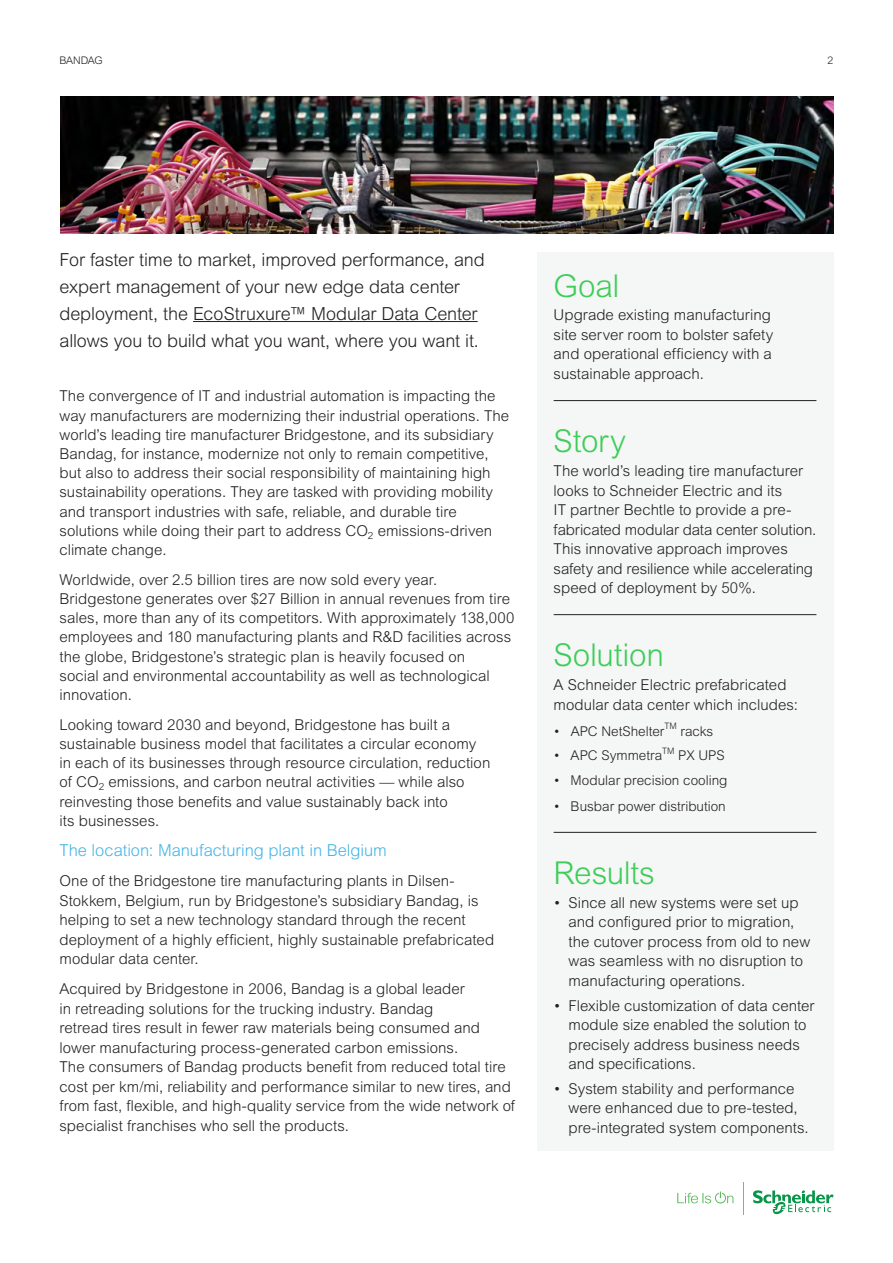
<style>
.page{position:relative;width:893px;height:1263px;background:#fff}
.page>*{position:absolute;margin:0;border:0;box-sizing:border-box;transform-origin:0 0}
.t1{font:300 31.5px "Arial MT Std";letter-spacing:-.01em;color:#3dcd58}
.t2{font:300 18px/27px "Arial MT Std";letter-spacing:-.005em;color:#231f20}
.t3{font:300 16.5px "Arial MT Std";letter-spacing:-.005em;color:#42b4e6}
.t4{font:300 15px/19.5px "Arial MT Std";color:#231f20}
.t5{font:300 13.5px "Arial MT Std";color:#231f20}
.t6{font:300 10.5px "Arial MT Std";letter-spacing:-.03em;color:#231f20}
.t7{font:300 8.85px "Arial MT Std";color:#231f20}
</style>
<div class="page">
<img style="left:60px;top:97px;width:773px;height:137px">
<svg style="left:677px;top:1191px;width:56px;height:12px"></svg>
<svg style="left:753px;top:1190px;width:81px;height:25px"></svg>
<hr style="left:743px;top:1182px;width:1px;height:32px;background:#9e9fa3">
<hr style="left:193px;top:321px;width:285px;height:1px;background:#231f20">
<div style="left:537px;top:253px;width:296px;height:898px;background:#f5f6f6"></div>
<hr style="left:554px;top:400px;width:262px;height:1px;background:#231f20">
<hr style="left:554px;top:614px;width:262px;height:1px;background:#231f20">
<hr style="left:554px;top:832px;width:262px;height:1px;background:#231f20">
<p class="t6" style="left:60px;top:54px;width:45px">BANDAG</p>
<p class="t6" style="left:828px;top:54px;width:7px">2</p>
<p class="t2" style="left:60px;top:246px;width:427px">For faster time to market, improved performance, and expert management of your new edge data center deployment, the EcoStruxure™ Modular Data Center allows you to build what you want, where you want it.</p>
<p class="t4" style="left:60px;top:386px;width:451px">The convergence of IT and industrial automation is impacting the way manufacturers are modernizing their industrial operations. The world’s leading tire manufacturer Bridgestone, and its subsidiary Bandag, for instance, modernize not only to remain competitive, but also to address their social responsibility of maintaining high sustainability operations. They are tasked with providing mobility and transport industries with safe, reliable, and durable tire solutions while doing their part to address CO<sub>2</sub> emissions-driven climate change.</p>
<p class="t4" style="left:60px;top:570px;width:457px">Worldwide, over 2.5 billion tires are now sold every year.<br>Bridgestone generates over $27 Billion in annual revenues from tire sales, more than any of its competitors. With approximately 138,000 employees and 180 manufacturing plants and R&amp;D facilities across the globe, Bridgestone’s strategic plan is heavily focused on<br>social and environmental accountability as well as technological innovation.</p>
<p class="t4" style="left:60px;top:715px;width:432px">Looking toward 2030 and beyond, Bridgestone has built a sustainable business model that facilitates a circular economy in each of its businesses through resource circulation, reduction of CO<sub>2</sub> emissions, and carbon neutral activities — while also reinvesting those benefits and value sustainably back into<br>its businesses.</p>
<p class="t3" style="left:60px;top:841px;width:329px">The location: Manufacturing plant in Belgium</p>
<p class="t4" style="left:60px;top:871px;width:436px">One of the Bridgestone tire manufacturing plants in Dilsen-Stokkem, Belgium, run by Bridgestone’s subsidiary Bandag, is helping to set a new technology standard through the recent deployment of a highly efficient, highly sustainable prefabricated modular data center.</p>
<p class="t4" style="left:60px;top:979px;width:457px">Acquired by Bridgestone in 2006, Bandag is a global leader<br>in retreading solutions for the trucking industry. Bandag<br>retread tires result in fewer raw materials being consumed and lower manufacturing process-generated carbon emissions.<br>The consumers of Bandag products benefit from reduced total tire cost per km/mi, reliability and performance similar to new tires, and from fast, flexible, and high-quality service from the wide network of specialist franchises who sell the products.</p>
<h1 class="t1" style="left:554px;top:268px;width:67px">Goal</h1>
<p class="t4" style="left:554px;top:305px;width:221px">Upgrade existing manufacturing site server room to bolster safety and operational efficiency with a sustainable approach.</p>
<h1 class="t1" style="left:554px;top:423px;width:74px">Story</h1>
<p class="t4" style="left:554px;top:461px;width:264px">The world’s leading tire manufacturer looks to Schneider Electric and its<br>IT partner Bechtle to provide a pre&shy;fabricated modular data center solution.<br>This innovative approach improves safety and resilience while accelerating speed of deployment by 50%.</p>
<h1 class="t1" style="left:554px;top:637px;width:112px">Solution</h1>
<p class="t4" style="left:554px;top:675px;width:246px">A Schneider Electric prefabricated modular data center which includes:</p>
<p class="t5" style="left:554px;top:724px;width:112px">• APC NetShelter</p>
<p class="t7" style="left:664px;top:721px;width:14px">TM</p>
<p class="t5" style="left:681px;top:724px;width:34px">racks</p>
<p class="t7" style="left:662px;top:745px;width:14px">TM</p>
<p class="t5" style="left:678px;top:748px;width:48px">PX UPS</p>
<p class="t5" style="left:554px;top:772px;width:175px">• Modular precision cooling</p>
<p class="t5" style="left:554px;top:798px;width:174px">• Busbar power distribution</p>
<p class="t5" style="left:554px;top:748px;width:110px">• APC Symmetra</p>
<h1 class="t1" style="left:554px;top:855px;width:103px">Results</h1>
<p class="t4" style="left:568px;top:893px;width:243px;text-indent:-15px">• Since all new systems were set up and configured prior to migration, the cutover process from old to new was seamless with no disruption to manufacturing operations.</p>
<p class="t4" style="left:568px;top:995px;width:247px;text-indent:-15px">• Flexible customization of data center module size enabled the solution to precisely address business needs and specifications.</p>
<p class="t4" style="left:568px;top:1079px;width:242px;text-indent:-15px">• System stability and performance were enhanced due to pre-tested, pre-integrated system components.</p>
</div>
